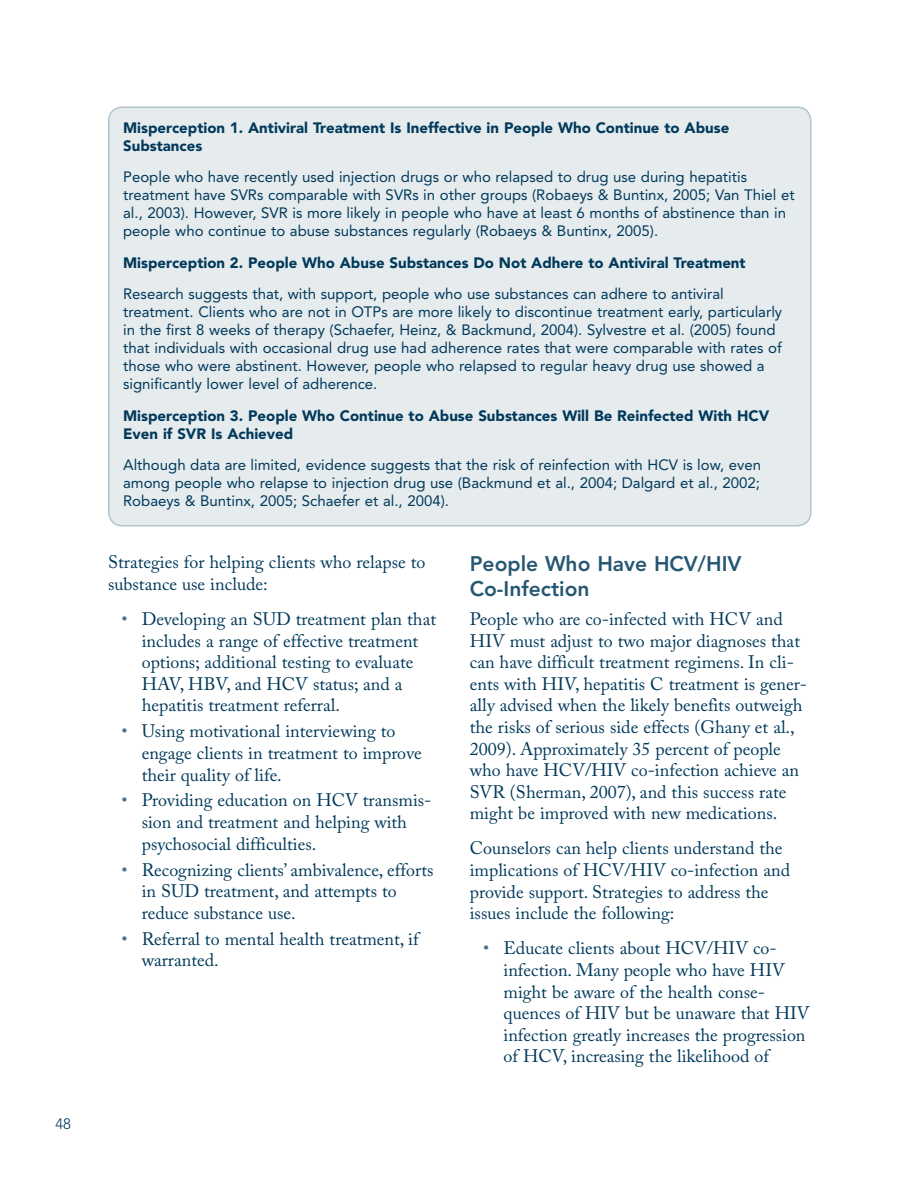
<style>
.page{position:relative;width:918px;height:1188px;background:#fff}
.page>*{position:absolute;margin:0;border:0;box-sizing:border-box;transform-origin:0 0}
.t1{font:800 21px/25.5px "Avenir LT Std";color:#265772}
.t2{font:18px/21.6px "Adobe Caslon Pro";color:#00395a}
.t3{font:15px/18px "Avenir LT Std";color:#00395a}
.t4{font:900 15px/18px "Avenir LT Std";color:#00395a}
.t5{font:300 15px "Avenir LT Std";color:#00395a}
.s1{color:#4d748b}
</style>
<div class="page">
<div style="left:109px;top:107px;width:702px;height:419px;background:#e6ebee;border-radius:14px"></div>
<div style="left:108px;top:106px;width:704px;height:420px;border:2px solid #b3c4cd;border-radius:14px"></div>
<p class="t5" style="left:56px;top:1115px;width:17px">48</p>
<h3 class="t4" style="left:123px;top:119px;width:608px">Misperception 1. Antiviral Treatment Is Ineffective in People Who Continue to Abuse<br>Substances</h3>
<p class="t3" style="left:123px;top:168px;width:673px">People who have recently used injection drugs or who relapsed to drug use during hepatitis treatment have SVRs comparable with SVRs in other groups (Robaeys &amp; Buntinx, 2005; Van Thiel et al., 2003). However, SVR is more likely in people who have at least 6 months of abstinence than in people who continue to abuse substances regularly (Robaeys &amp; Buntinx, 2005).</p>
<h3 class="t4" style="left:123px;top:254px;width:624px">Misperception 2. People Who Abuse Substances Do Not Adhere to Antiviral Treatment</h3>
<p class="t3" style="left:123px;top:285px;width:661px">Research suggests that, with support, people who use substances can adhere to antiviral treatment. Clients who are not in OTPs are more likely to discontinue treatment early, particularly in the first 8 weeks of therapy (Schaefer, Heinz, &amp; Backmund, 2004). Sylvestre et al. (2005) found that individuals with occasional drug use had adherence rates that were comparable with rates of those who were abstinent. However, people who relapsed to regular heavy drug use showed a significantly lower level of adherence.</p>
<h3 class="t4" style="left:123px;top:407px;width:648px">Misperception 3. People Who Continue to Abuse Substances Will Be Reinfected With HCV<br>Even if SVR Is Achieved</h3>
<p class="t3" style="left:123px;top:456px;width:639px;text-align:justify">Although data are limited, evidence suggests that the risk of reinfection with HCV is low, even among people who relapse to injection drug use (Backmund et al., 2004; Dalgard et al., 2002; Robaeys &amp; Buntinx, 2005; Schaefer et al., 2004).</p>
<p class="t2" style="left:108px;top:551px;width:319px">Strategies for helping clients who relapse to substance use include:</p>
<p class="t2" style="left:142px;top:608px;width:296px;text-indent:-20px"><span class="s1">•</span> Developing an SUD treatment plan that includes a range of effective treatment options; additional testing to evaluate HAV, HBV, and HCV status; and a hepatitis treatment referral.</p>
<p class="t2" style="left:142px;top:720px;width:281px;text-indent:-20px"><span class="s1">•</span> Using motivational interviewing to engage clients in treatment to improve their quality of life.</p>
<p class="t2" style="left:142px;top:789px;width:290px;text-indent:-20px"><span class="s1">•</span> Providing education on HCV transmis&shy;sion and treatment and helping with psychosocial difficulties.</p>
<p class="t2" style="left:142px;top:859px;width:293px;text-indent:-20px"><span class="s1">•</span> Recognizing clients’ ambivalence, efforts in SUD treatment, and attempts to reduce substance use.</p>
<p class="t2" style="left:142px;top:928px;width:278px;text-indent:-20px"><span class="s1">•</span> Referral to mental health treatment, if warranted.</p>
<h2 class="t1" style="left:470px;top:551px;width:273px">people Who have hcv/hIv co-Infection</h2>
<p class="t2" style="left:470px;top:608px;width:338px">People who are co-infected with HCV and HIV must adjust to two major diagnoses that can have difficult treatment regimens. In cli&shy;ents with HIV, hepatitis C treatment is gener&shy;ally advised when the likely benefits outweigh the risks of serious side effects (Ghany et al., 2009). Approximately 35 percent of people who have HCV/HIV co-infection achieve an SVR (Sherman, 2007), and this success rate might be improved with new medications.</p>
<p class="t2" style="left:470px;top:837px;width:322px">Counselors can help clients understand the implications of HCV/HIV co-infection and provide support. Strategies to address the issues include the following:</p>
<p class="t2" style="left:504px;top:937px;width:308px;text-indent:-20px"><span class="s1">•</span> Educate clients about HCV/HIV co&shy;infection. Many people who have HIV might be aware of the health conse&shy;quences of HIV but be unaware that HIV infection greatly increases the progression of HCV, increasing the likelihood of</p>
</div>
